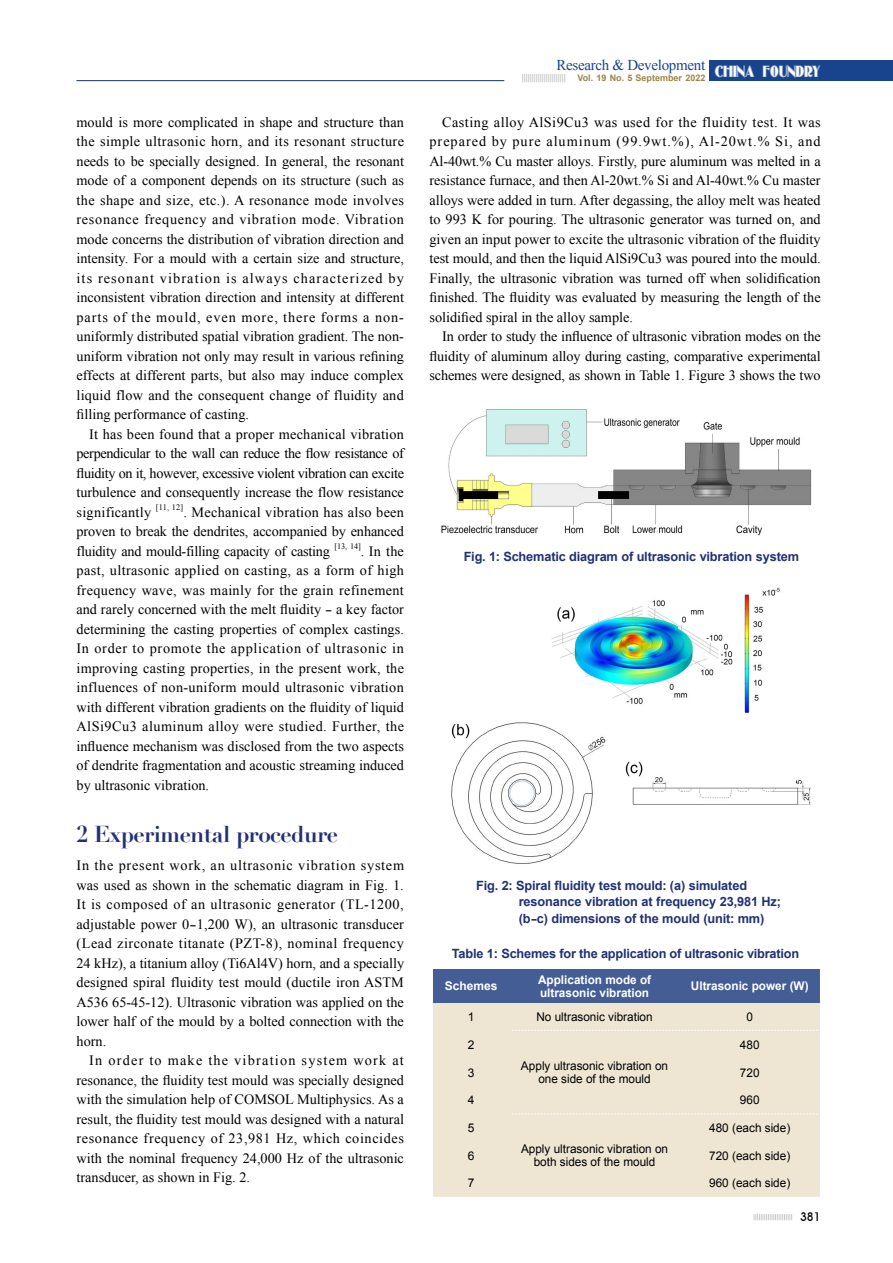
<style>
.page{position:relative;width:893px;height:1263px;background:#fff}
.page>*{position:absolute;margin:0;border:0;box-sizing:border-box;transform-origin:0 0}
.t1{font:700 22.5px "Didot";letter-spacing:-.025em;color:#213174}
.t2{font:15.6px "Oldgate Lane Outline";color:#fff}
.t3{font:15px "Times New Roman";letter-spacing:-.02em;color:#18448e}
.t4{font:14.25px/19.5px "Times New Roman";color:#000;text-align:justify}
.t5{font:700 12.75px/16.4px "Arial";letter-spacing:-.01em;color:#213174}
.t6{font:12px/13.5px "Arial";color:#000;text-align:center}
.t7{font:700 12px/13.5px "Arial";color:#fff}
.t8{font:500 12px "Avant Garde IT Cby BT";color:#000}
.t9{font:700 9px "Arial";color:#9d8447}
.t10{font:8.25px "Times New Roman";letter-spacing:-.015em;color:#000}
</style>
<div class="page">
<svg style="left:754px;top:1214px;width:38px;height:6px"></svg>
<div style="left:709px;top:60px;width:184px;height:21px;background:#18448e"></div>
<svg style="left:522px;top:74px;width:43px;height:8px"></svg>
<hr style="left:76px;top:80px;width:428px;height:1px;background:#213174">
<img style="left:441px;top:409px;width:371px;height:127px">
<img style="left:451px;top:587px;width:360px;height:277px">
<div style="left:433px;top:969px;width:387px;height:34px;background:#455d95"></div>
<div style="left:433px;top:1003px;width:387px;height:194px;background:#eee6d3"></div>
<svg style="left:512px;top:1030px;width:306px;height:1px"></svg>
<svg style="left:512px;top:1114px;width:306px;height:1px"></svg>
<p class="t4" style="left:77px;top:112px;width:329px">mould is more complicated in shape and structure than the simple ultrasonic horn, and its resonant structure needs to be specially designed. In general, the resonant mode of a component depends on its structure (such as the shape and size, etc.). A resonance mode involves resonance frequency and vibration mode. Vibration mode concerns the distribution of vibration direction and intensity. For a mould with a certain size and structure, its resonant vibration is always characterized by inconsistent vibration direction and intensity at different parts of the mould, even more, there forms a non&shy;uniformly distributed spatial vibration gradient. The non&shy;uniform vibration not only may result in various refining effects at different parts, but also may induce complex liquid flow and the consequent change of fluidity and filling performance of casting.</p>
<p class="t4" style="left:77px;top:424px;width:329px;text-indent:13px">It has been found that a proper mechanical vibration perpendicular to the wall can reduce the flow resistance of fluidity on it, however, excessive violent vibration can excite turbulence and consequently increase the flow resistance significantly</p>
<p class="t10" style="left:156px;top:502px;width:29px">[11, 12]</p>
<p class="t4" style="left:77px;top:502px;width:329px;text-indent:107px">. Mechanical vibration has also been proven to break the dendrites, accompanied by enhanced fluidity and mould-filling capacity of casting</p>
<p class="t10" style="left:335px;top:541px;width:28px">[13, 14]</p>
<p class="t4" style="left:77px;top:541px;width:329px;text-indent:284px">. In the past, ultrasonic applied on casting, as a form of high frequency wave, was mainly for the grain refinement and rarely concerned with the melt fluidity - a key factor determining the casting properties of complex castings.<br>In order to promote the application of ultrasonic in improving casting properties, in the present work, the influences of non-uniform mould ultrasonic vibration with different vibration gradients on the fluidity of liquid AlSi9Cu3 aluminum alloy were studied. Further, the influence mechanism was disclosed from the two aspects of dendrite fragmentation and acoustic streaming induced by ultrasonic vibration.</p>
<h1 class="t1" style="left:76px;top:820px;width:263px">2 Experimental procedure</h1>
<p class="t4" style="left:77px;top:855px;width:329px">In the present work, an ultrasonic vibration system was used as shown in the schematic diagram in Fig. 1.<br>It is composed of an ultrasonic generator (TL-1200, adjustable power 0-1,200 W), an ultrasonic transducer (Lead zirconate titanate (PZT-8), nominal frequency 24 kHz), a titanium alloy (Ti6Al4V) horn, and a specially designed spiral fluidity test mould (ductile iron ASTM A536 65-45-12). Ultrasonic vibration was applied on the lower half of the mould by a bolted connection with the horn.</p>
<p class="t4" style="left:77px;top:1050px;width:329px;text-indent:13px">In order to make the vibration system work at resonance, the fluidity test mould was specially designed with the simulation help of COMSOL Multiphysics. As a result, the fluidity test mould was designed with a natural resonance frequency of 23,981 Hz, which coincides with the nominal frequency 24,000 Hz of the ultrasonic transducer, as shown in Fig. 2.</p>
<p class="t3" style="left:556px;top:55px;width:150px">Research &amp; Development</p>
<p class="t9" style="left:577px;top:72px;width:129px">Vol. 19 No. 5 September 2022</p>
<p class="t2" style="left:715px;top:62px;width:107px">CHINA FOUNDRY</p>
<p class="t4" style="left:429px;top:112px;width:393px;text-indent:13px">Casting alloy AlSi9Cu3 was used for the fluidity test. It was prepared by pure aluminum (99.9wt.%), Al-20wt.% Si, and Al-40wt.% Cu master alloys. Firstly, pure aluminum was melted in a resistance furnace, and then Al-20wt.% Si and Al-40wt.% Cu master alloys were added in turn. After degassing, the alloy melt was heated to 993 K for pouring. The ultrasonic generator was turned on, and given an input power to excite the ultrasonic vibration of the fluidity test mould, and then the liquid AlSi9Cu3 was poured into the mould.<br>Finally, the ultrasonic vibration was turned off when solidification finished. The fluidity was evaluated by measuring the length of the solidified spiral in the alloy sample.</p>
<p class="t4" style="left:429px;top:326px;width:393px;text-indent:13px">In order to study the influence of ultrasonic vibration modes on the fluidity of aluminum alloy during casting, comparative experimental schemes were designed, as shown in Table 1. Figure 3 shows the two</p>
<p class="t5" style="left:464px;top:549px;width:337px">Fig. 1: Schematic diagram of ultrasonic vibration system</p>
<p class="t5" style="left:519px;top:878px;width:264px;text-indent:-43px">Fig. 2: Spiral fluidity test mould: (a) simulated resonance vibration at frequency 23,981 Hz; (b-c) dimensions of the mould (unit: mm)</p>
<p class="t5" style="left:452px;top:945px;width:349px">Table 1: Schemes for the application of ultrasonic vibration</p>
<p class="t7" style="left:445px;top:980px;width:54px">Schemes</p>
<p class="t7" style="left:538px;top:973px;width:115px">Application mode of ultrasonic vibration</p>
<p class="t7" style="left:691px;top:980px;width:119px">Ultrasonic power (W)</p>
<p class="t6" style="left:468px;top:1010px;width:8px">1</p>
<p class="t6" style="left:536px;top:1010px;width:118px">No ultrasonic vibration</p>
<p class="t6" style="left:746px;top:1010px;width:8px">0</p>
<p class="t6" style="left:468px;top:1038px;width:8px">2</p>
<p class="t6" style="left:521px;top:1059px;width:149px">Apply ultrasonic vibration on one side of the mould</p>
<p class="t6" style="left:740px;top:1038px;width:21px">480</p>
<p class="t6" style="left:468px;top:1066px;width:8px">3</p>
<p class="t6" style="left:740px;top:1066px;width:21px">720</p>
<p class="t6" style="left:468px;top:1093px;width:8px">4</p>
<p class="t6" style="left:740px;top:1093px;width:21px">960</p>
<p class="t6" style="left:468px;top:1121px;width:8px">5</p>
<p class="t6" style="left:521px;top:1142px;width:149px">Apply ultrasonic vibration on both sides of the mould</p>
<p class="t6" style="left:709px;top:1121px;width:83px">480 (each side)</p>
<p class="t6" style="left:468px;top:1149px;width:8px">6</p>
<p class="t6" style="left:709px;top:1149px;width:83px">720 (each side)</p>
<p class="t6" style="left:468px;top:1176px;width:8px">7</p>
<p class="t6" style="left:709px;top:1176px;width:83px">960 (each side)</p>
<p class="t8" style="left:800px;top:1209px;width:22px">381</p>
</div>
